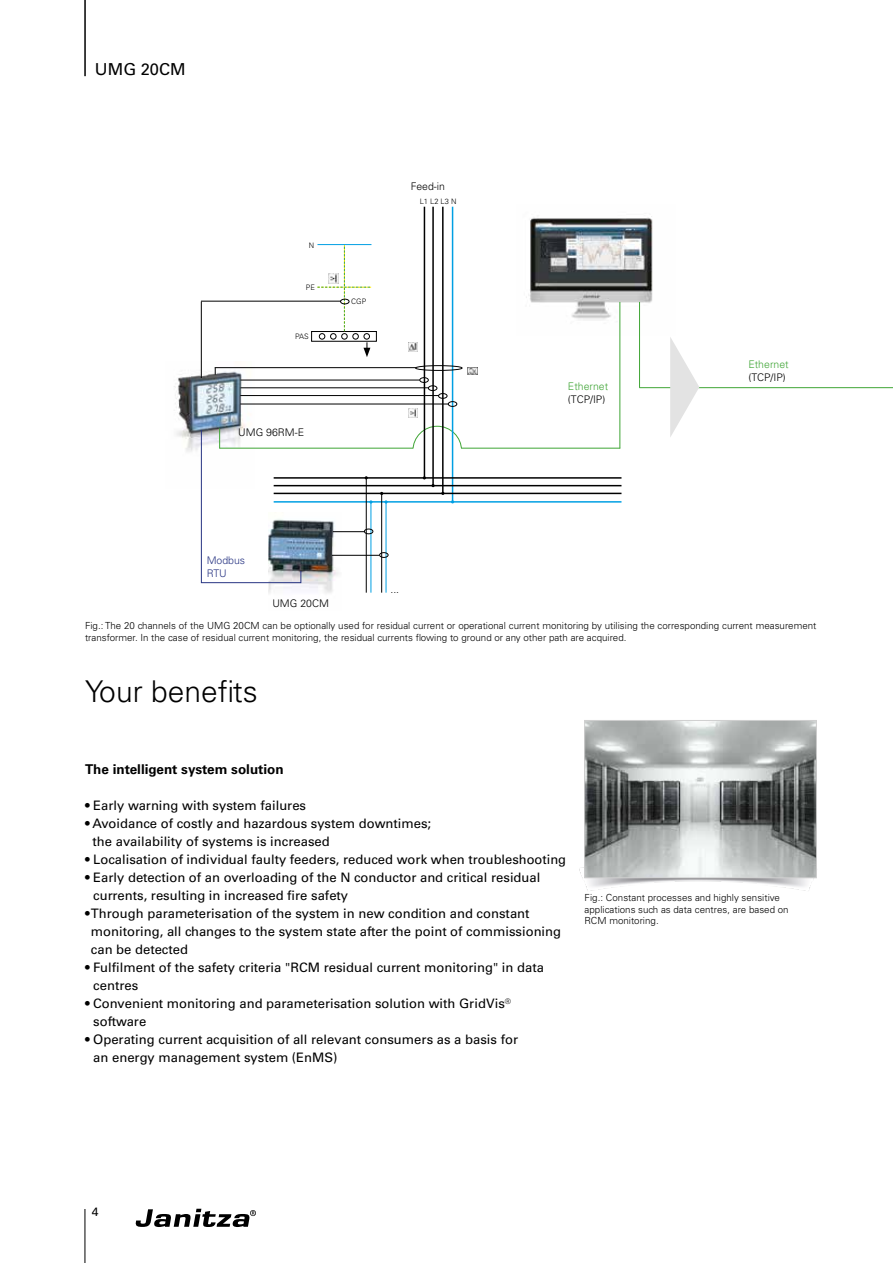
<style>
.page{position:relative;width:893px;height:1263px;background:#fff}
.page>*{position:absolute;margin:0;border:0;box-sizing:border-box;transform-origin:0 0}
.t1{font:300 30px "Univers LT Std";color:#000}
.t2{font:16.5px "Univers LT Std";color:#000}
.t3{font:700 13.5px "Univers LT Std";color:#000}
.t4{font:13.05px/18px "Univers LT Std";color:#000}
.t5{font:12px "Univers LT Std";color:#000}
.t6{font:300 10.5px "Univers LT Std";color:#000}
.t7{font:300 10.5px "Univers LT Std";color:#3fa535}
.t8{font:300 10.5px/12.6px "Univers LT Std";color:#283583}
.t9{font:300 9.75px/11.7px "Univers LT Std";color:#000}
.t10{font:300 7.5px "Univers LT Std";color:#000}
</style>
<div class="page">
<svg style="left:136px;top:1209px;width:120px;height:18px"></svg>
<hr style="left:85px;top:1209px;width:1px;height:54px;background:#000">
<hr style="left:84px;top:0;width:2px;height:76px;background:#000">
<img style="left:586px;top:722px;width:229px;height:154px">
<div style="left:584px;top:720px;width:233px;height:158px;border:1px solid #d0d0d0"></div>
<img style="left:174px;top:361px;width:80px;height:127px">
<img style="left:526px;top:216px;width:127px;height:119px">
<hr style="left:424px;top:207px;width:1px;height:270px;background:#000">
<hr style="left:432px;top:207px;width:2px;height:279px;background:#000">
<hr style="left:442px;top:207px;width:2px;height:286px;background:#000">
<hr style="left:452px;top:207px;width:1px;height:294px;background:#009fe3">
<div style="left:419px;top:377px;width:10px;height:6px;border:1px solid #000;border-radius:50%"></div>
<div style="left:428px;top:385px;width:9px;height:6px;border:1px solid #000;border-radius:50%"></div>
<div style="left:438px;top:393px;width:9px;height:6px;border:1px solid #000;border-radius:50%"></div>
<div style="left:448px;top:401px;width:9px;height:6px;border:1px solid #000;border-radius:50%"></div>
<hr style="left:240px;top:404px;width:208px;height:1px;background:#000">
<hr style="left:240px;top:380px;width:180px;height:1px;background:#000">
<hr style="left:240px;top:395px;width:199px;height:1px;background:#000">
<hr style="left:240px;top:387px;width:189px;height:1px;background:#000">
<hr style="left:274px;top:501px;width:347px;height:2px;background:#009fe3">
<hr style="left:274px;top:477px;width:347px;height:2px;background:#000">
<hr style="left:274px;top:493px;width:347px;height:1px;background:#000">
<hr style="left:274px;top:485px;width:347px;height:1px;background:#000">
<svg style="left:423px;top:476px;width:12px;height:11px"></svg>
<hr style="left:219px;top:448px;width:194px;height:1px;background:#3fa535">
<hr style="left:461px;top:448px;width:159px;height:1px;background:#3fa535">
<hr style="left:619px;top:302px;width:1px;height:146px;background:#3fa535">
<hr style="left:639px;top:302px;width:1px;height:86px;background:#3fa535">
<hr style="left:201px;top:301px;width:1px;height:77px;background:#000">
<div style="left:311px;top:331px;width:66px;height:11px;border:1px solid #000"></div>
<hr style="left:317px;top:244px;width:54px;height:1px;background:#009fe3">
<hr style="left:215px;top:367px;width:201px;height:1px;background:#000">
<div style="left:415px;top:365px;width:47px;height:6px;border:1px solid #000;border-radius:50%"></div>
<hr style="left:201px;top:301px;width:140px;height:1px;background:#000">
<svg style="left:467px;top:367px;width:10px;height:7px"></svg>
<svg style="left:408px;top:342px;width:9px;height:10px"></svg>
<svg style="left:408px;top:408px;width:9px;height:10px"></svg>
<svg style="left:317px;top:245px;width:54px;height:112px"></svg>
<hr style="left:639px;top:387px;width:254px;height:1px;background:#3fa535">
<svg style="left:670px;top:337px;width:29px;height:100px"></svg>
<img style="left:268px;top:520px;width:73px;height:73px">
<hr style="left:366px;top:478px;width:1px;height:115px;background:#000">
<hr style="left:371px;top:502px;width:1px;height:91px;background:#009fe3">
<hr style="left:381px;top:494px;width:1px;height:99px;background:#000">
<hr style="left:386px;top:502px;width:1px;height:91px;background:#009fe3">
<svg style="left:380px;top:492px;width:8px;height:12px"></svg>
<hr style="left:333px;top:531px;width:31px;height:1px;background:#000">
<div style="left:364px;top:529px;width:9px;height:5px;border:1px solid #000;border-radius:50%"></div>
<hr style="left:332px;top:555px;width:47px;height:1px;background:#000">
<div style="left:379px;top:552px;width:9px;height:6px;border:1px solid #000;border-radius:50%"></div>
<svg style="left:201px;top:429px;width:101px;height:154px"></svg>
<p class="t2" style="left:95px;top:60px;width:92px">UMG 20CM</p>
<p class="t10" style="left:309px;top:240px;width:7px">N</p>
<p class="t10" style="left:306px;top:283px;width:11px">PE</p>
<p class="t10" style="left:295px;top:331px;width:15px">PAS</p>
<p class="t6" style="left:238px;top:426px;width:67px">UMG 96RM-E</p>
<p class="t10" style="left:351px;top:297px;width:16px">CGP</p>
<p class="t6" style="left:411px;top:180px;width:36px">Feed-in</p>
<p class="t10" style="left:420px;top:196px;width:38px">L1 L2 L3 N</p>
<p class="t8" style="left:207px;top:554px;width:40px">Modbus<br>RTU</p>
<p class="t6" style="left:272px;top:597px;width:58px">UMG 20CM</p>
<p class="t6" style="left:390px;top:583px;width:10px">...</p>
<p class="t7" style="left:568px;top:380px;width:42px">Ethernet</p>
<p class="t6" style="left:568px;top:393px;width:39px">(TCP/IP)</p>
<p class="t7" style="left:748px;top:358px;width:42px">Ethernet</p>
<p class="t6" style="left:748px;top:371px;width:39px">(TCP/IP)</p>
<p class="t9" style="left:85px;top:619px;width:733px">Fig.: The 20 channels of the UMG 20CM can be optionally used for residual current or operational current monitoring by utilising the corresponding current measurement transformer. In the case of residual current monitoring, the residual currents flowing to ground or any other path are acquired.</p>
<h1 class="t1" style="left:85px;top:673px;width:174px">Your benefits</h1>
<p class="t3" style="left:85px;top:761px;width:200px">The intelligent system solution</p>
<p class="t4" style="left:85px;top:796px;width:223px">• Early warning with system failures</p>
<p class="t4" style="left:93px;top:814px;width:340px;text-indent:-8px">• Avoidance of costly and hazardous system downtimes; the availability of systems is increased</p>
<p class="t4" style="left:85px;top:850px;width:483px">• Localisation of individual faulty feeders, reduced work when troubleshooting</p>
<p class="t4" style="left:93px;top:868px;width:449px;text-indent:-8px">• Early detection of an overloading of the N conductor and critical residual currents, resulting in increased fire safety</p>
<p class="t4" style="left:91px;top:904px;width:472px;text-indent:-6px">• Through parameterisation of the system in new condition and constant monitoring, all changes to the system state after the point of commissioning can be detected</p>
<p class="t4" style="left:93px;top:958px;width:452px;text-indent:-8px">• Fulfilment of the safety criteria "RCM residual current monitoring" in data centres</p>
<p class="t4" style="left:93px;top:994px;width:419px;text-indent:-8px">• Convenient monitoring and parameterisation solution with GridVis<sup>® </sup>software</p>
<p class="t4" style="left:93px;top:1030px;width:426px;text-indent:-8px">• Operating current acquisition of all relevant consumers as a basis for an energy management system (EnMS)</p>
<p class="t9" style="left:585px;top:892px;width:205px">Fig.: Constant processes and highly sensitive applications such as data centres, are based on<br>RCM monitoring.</p>
<p class="t5" style="left:92px;top:1205px;width:8px">4</p>
</div>
